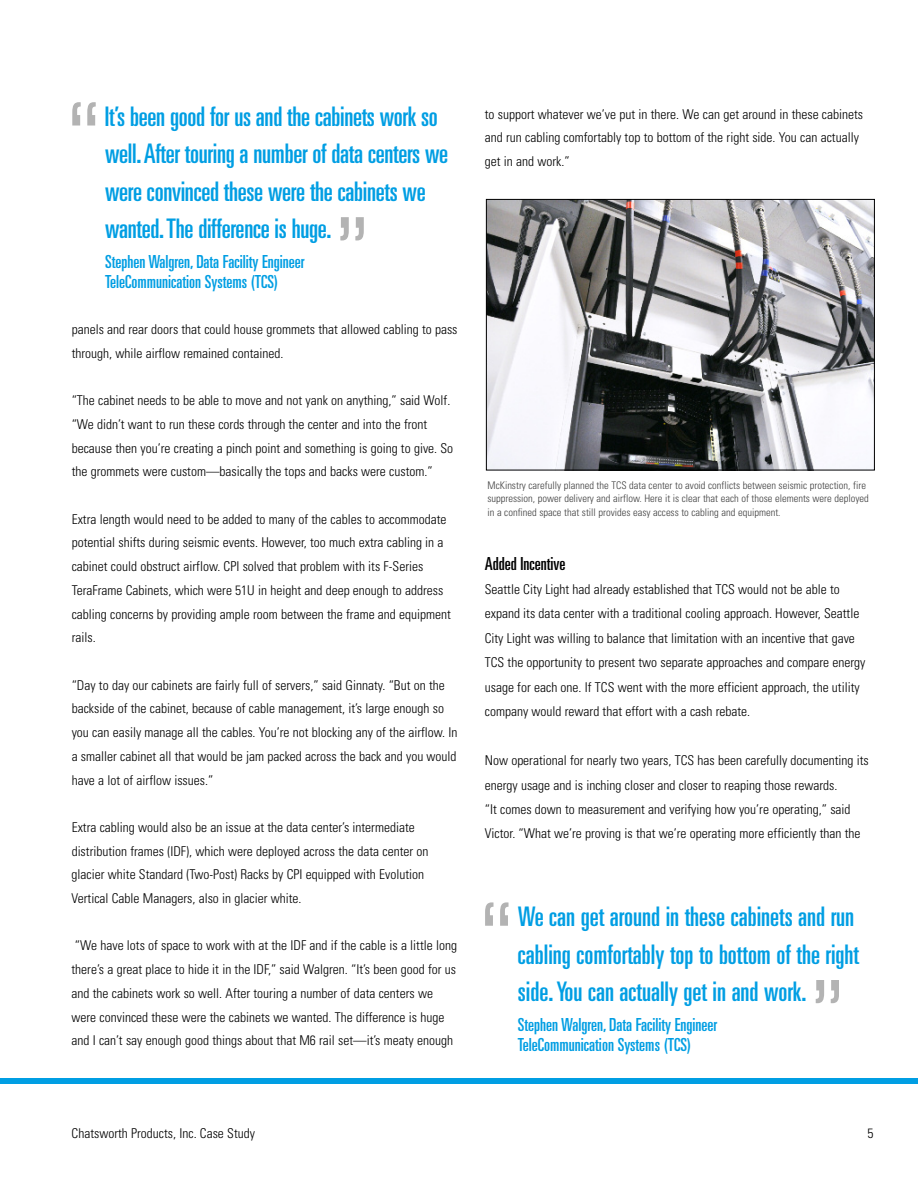
<style>
.page{position:relative;width:918px;height:1188px;background:#fff}
.page>*{position:absolute;margin:0;border:0;box-sizing:border-box;transform-origin:0 0}
.t1{font:ultra-condensed 27px/37.5px "Univers LT Std";letter-spacing:-.01em;color:#009ee3}
.t2{font:ultra-condensed 18px/19.5px "Univers LT Std";color:#009ee3}
.t3{font:ultra-condensed 18px "Univers LT Std";color:#000}
.t4{font:300 condensed 13.5px/23.7px "Univers LT Std";color:#000}
.t5{font:300 condensed 10.5px/13.5px "Univers LT Std";color:#404040}
</style>
<div class="page">
<div style="left:0;top:1078px;width:918px;height:5px;background:#009ee3"></div>
<img style="left:488px;top:201px;width:385px;height:267px">
<div style="left:486px;top:199px;width:389px;height:271px;border:1px solid #000"></div>
<svg style="left:72px;top:102px;width:24px;height:24px"></svg>
<svg style="left:340px;top:217px;width:24px;height:23px"></svg>
<svg style="left:485px;top:902px;width:24px;height:24px"></svg>
<svg style="left:816px;top:980px;width:23px;height:23px"></svg>
<h1 class="t1" style="left:105px;top:100px;width:345px">It’s been good for us and the cabinets work so well. After touring a number of data centers we were convinced these were the cabinets we wanted. The difference is huge.</h1>
<h2 class="t2" style="left:105px;top:254px;width:201px">Stephen Walgren, Data Facility Engineer<br>TeleCommunication Systems (TCS)</h2>
<p class="t4" style="left:72px;top:318px;width:387px">panels and rear doors that could house grommets that allowed cabling to pass through, while airflow remained contained.</p>
<p class="t4" style="left:72px;top:390px;width:383px">“The cabinet needs to be able to move and not yank on anything,” said Wolf. “We didn’t want to run these cords through the center and into the front because then you’re creating a pinch point and something is going to give. So the grommets were custom—basically the tops and backs were custom.”</p>
<p class="t4" style="left:72px;top:508px;width:381px">Extra length would need to be added to many of the cables to accommodate potential shifts during seismic events. However, too much extra cabling in a cabinet could obstruct airflow. CPI solved that problem with its F-Series TeraFrame Cabinets, which were 51U in height and deep enough to address cabling concerns by providing ample room between the frame and equipment rails.</p>
<p class="t4" style="left:72px;top:674px;width:387px">“Day to day our cabinets are fairly full of servers,” said Ginnaty. “But on the backside of the cabinet, because of cable management, it’s large enough so you can easily manage all the cables. You’re not blocking any of the airflow. In a smaller cabinet all that would be jam packed across the back and you would have a lot of airflow issues.”</p>
<p class="t4" style="left:72px;top:817px;width:358px">Extra cabling would also be an issue at the data center’s intermediate distribution frames (IDF), which were deployed across the data center on glacier white Standard (Two-Post) Racks by CPI equipped with Evolution Vertical Cable Managers, also in glacier white.</p>
<p class="t4" style="left:71px;top:935px;width:387px">“We have lots of space to work with at the IDF and if the cable is a little long there’s a great place to hide it in the IDF,” said Walgren. “It’s been good for us and the cabinets work so well. After touring a number of data centers we were convinced these were the cabinets we wanted. The difference is huge and I can’t say enough good things about that M6 rail set—it’s meaty enough</p>
<p class="t4" style="left:485px;top:103px;width:380px">to support whatever we’ve put in there. We can get around in these cabinets and run cabling comfortably top to bottom of the right side. You can actually get in and work.”</p>
<p class="t5" style="left:488px;top:479px;width:383px">McKinstry carefully planned the TCS data center to avoid conflicts between seismic protection, fire suppression, power delivery and airflow. Here it is clear that each of those elements were deployed in a confined space that still provides easy access to cabling and equipment.</p>
<h2 class="t3" style="left:485px;top:557px;width:82px">Added Incentive</h2>
<p class="t4" style="left:485px;top:578px;width:382px;line-height:24.5px">Seattle City Light had already established that TCS would not be able to expand its data center with a traditional cooling approach. However, Seattle City Light was willing to balance that limitation with an incentive that gave TCS the opportunity to present two separate approaches and compare energy usage for each one. If TCS went with the more efficient approach, the utility company would reward that effort with a cash rebate.</p>
<p class="t4" style="left:485px;top:749px;width:386px;line-height:24.5px">Now operational for nearly two years, TCS has been carefully documenting its energy usage and is inching closer and closer to reaping those rewards.<br>“It comes down to measurement and verifying how you’re operating,” said Victor. “What we’re proving is that we’re operating more efficiently than the</p>
<h1 class="t1" style="left:518px;top:900px;width:343px">We can get around in these cabinets and run cabling comfortably top to bottom of the right side. You can actually get in and work.</h1>
<h2 class="t2" style="left:518px;top:1017px;width:201px">Stephen Walgren, Data Facility Engineer<br>TeleCommunication Systems (TCS)</h2>
<p class="t4" style="left:72px;top:1122px;width:185px">Chatsworth Products, Inc. Case Study</p>
<p class="t4" style="left:867px;top:1122px;width:7px">5</p>
</div>
